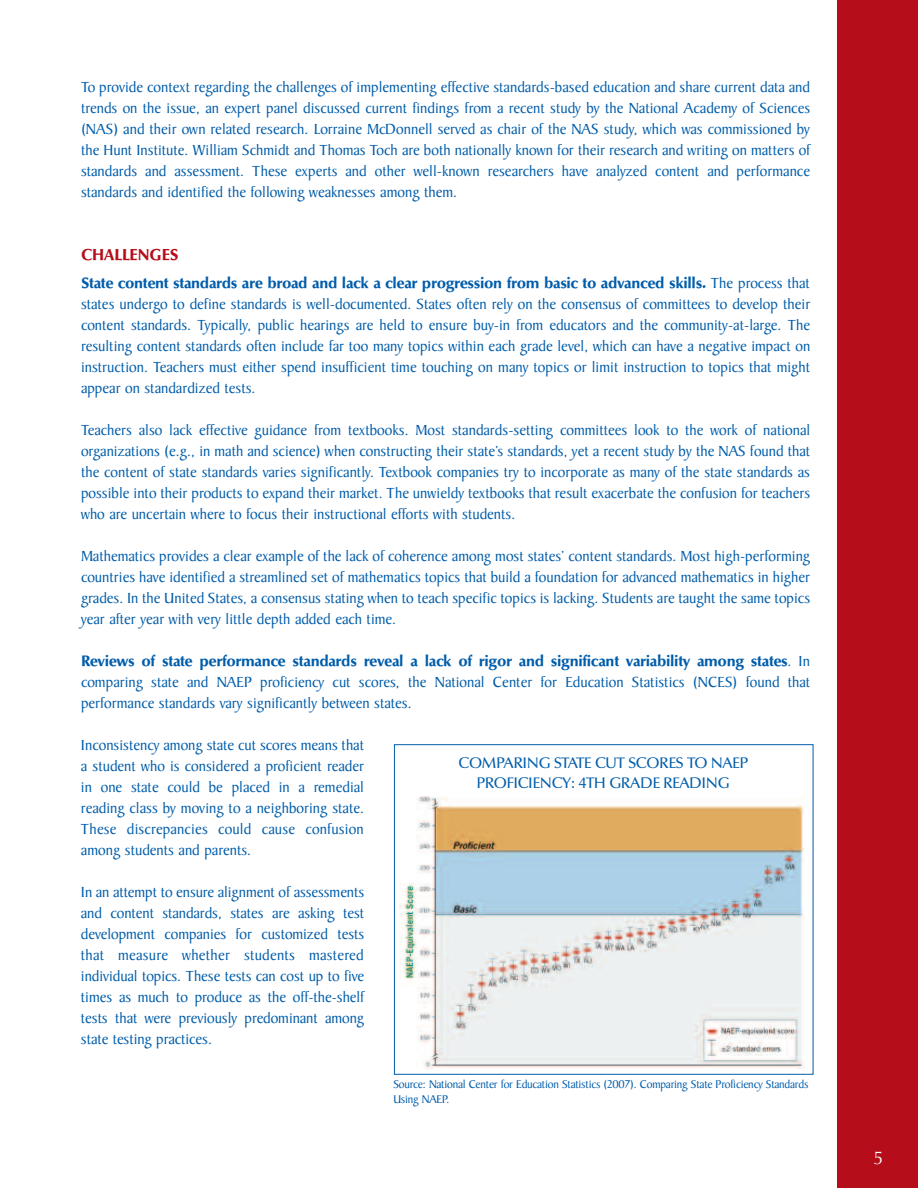
<style>
.page{position:relative;width:918px;height:1188px;background:#fff}
.page>*{position:absolute;margin:0;border:0;box-sizing:border-box;transform-origin:0 0}
.t1{font:18px "Optima BQ";color:#fff}
.t2{font:15.75px/21px "Baker Signet";color:#015dab;text-align:justify}
.t3{font:700 15.75px "Optima BQ";letter-spacing:.02em;color:#b50e1a}
.t4{font:700 15px "Optima BQ";color:#015dab}
.t5{font:500 15px/19.5px "Optima BQ";color:#015dab;text-align:center}
.t6{font:12px/15px "Baker Signet";letter-spacing:-.015em;color:#015dab}
.s1{font-family:"Baker Signet";font-weight:400;font-size:15.75px}
</style>
<div class="page">
<div style="left:837px;top:0;width:81px;height:1188px;background:#b50e1a"></div>
<div style="left:394px;top:744px;width:419px;height:331px;border:1px solid #015dab"></div>
<img style="left:400px;top:796px;width:404px;height:273px">
<p class="t2" style="left:81px;top:78px;width:731px">To provide context regarding the challenges of implementing effective standards-based education and share current data and trends on the issue, an expert panel discussed current findings from a recent study by the National Academy of Sciences (NAS) and their own related research. Lorraine McDonnell served as chair of the NAS study, which was commissioned by the Hunt Institute. William Schmidt and Thomas Toch are both nationally known for their research and writing on matters of standards and assessment. These experts and other well-known researchers have analyzed content and performance standards and identified the following weaknesses among them.</p>
<p class="t3" style="left:81px;top:246px;width:99px">CHALLENGES</p>
<p class="t4" style="left:81px;top:275px;width:731px">State content standards are broad and lack a clear progression from basic to advanced skills<span class="s1">. The process that</span></p>
<p class="t2" style="left:81px;top:295px;width:731px">states undergo to define standards is well-documented. States often rely on the consensus of committees to develop their content standards. Typically, public hearings are held to ensure buy-in from educators and the community-at-large. The resulting content standards often include far too many topics within each grade level, which can have a negative impact on instruction. Teachers must either spend insufficient time touching on many topics or limit instruction to topics that might appear on standardized tests.</p>
<p class="t2" style="left:81px;top:421px;width:731px">Teachers also lack effective guidance from textbooks. Most standards-setting committees look to the work of national organizations (e.g., in math and science) when constructing their state’s standards, yet a recent study by the NAS found that the content of state standards varies significantly. Textbook companies try to incorporate as many of the state standards as possible into their products to expand their market. The unwieldy textbooks that result exacerbate the confusion for teachers who are uncertain where to focus their instructional efforts with students.</p>
<p class="t2" style="left:81px;top:547px;width:731px">Mathematics provides a clear example of the lack of coherence among most states’ content standards. Most high-performing countries have identified a streamlined set of mathematics topics that build a foundation for advanced mathematics in higher grades. In the United States, a consensus stating when to teach specific topics is lacking. Students are taught the same topics year after year with very little depth added each time.</p>
<p class="t4" style="left:81px;top:653px;width:731px">Reviews of state performance standards reveal a lack of rigor and significant variability among states<span class="s1">. In</span></p>
<p class="t2" style="left:81px;top:673px;width:731px">comparing state and NAEP proficiency cut scores, the National Center for Education Statistics (NCES) found that performance standards vary significantly between states.</p>
<p class="t2" style="left:81px;top:736px;width:285px">Inconsistency among state cut scores means that a student who is considered a proficient reader in one state could be placed in a remedial reading class by moving to a neighboring state.<br>These discrepancies could cause confusion among students and parents.</p>
<p class="t2" style="left:81px;top:883px;width:285px">In an attempt to ensure alignment of assessments and content standards, states are asking test development companies for customized tests that measure whether students mastered individual topics. These tests can cost up to five times as much to produce as the off-the-shelf tests that were previously predominant among state testing practices.</p>
<p class="t5" style="left:458px;top:754px;width:291px">COMPARING STATE CUT SCORES TO NAEP<br>PROFICIENCY: 4TH GRADE READING</p>
<p class="t6" style="left:393px;top:1078px;width:417px">Source: National Center for Education Statistics (2007). Comparing State Proficiency Standards<br>Using NAEP.</p>
<p class="t1" style="left:873px;top:1149px;width:11px">5</p>
</div>
